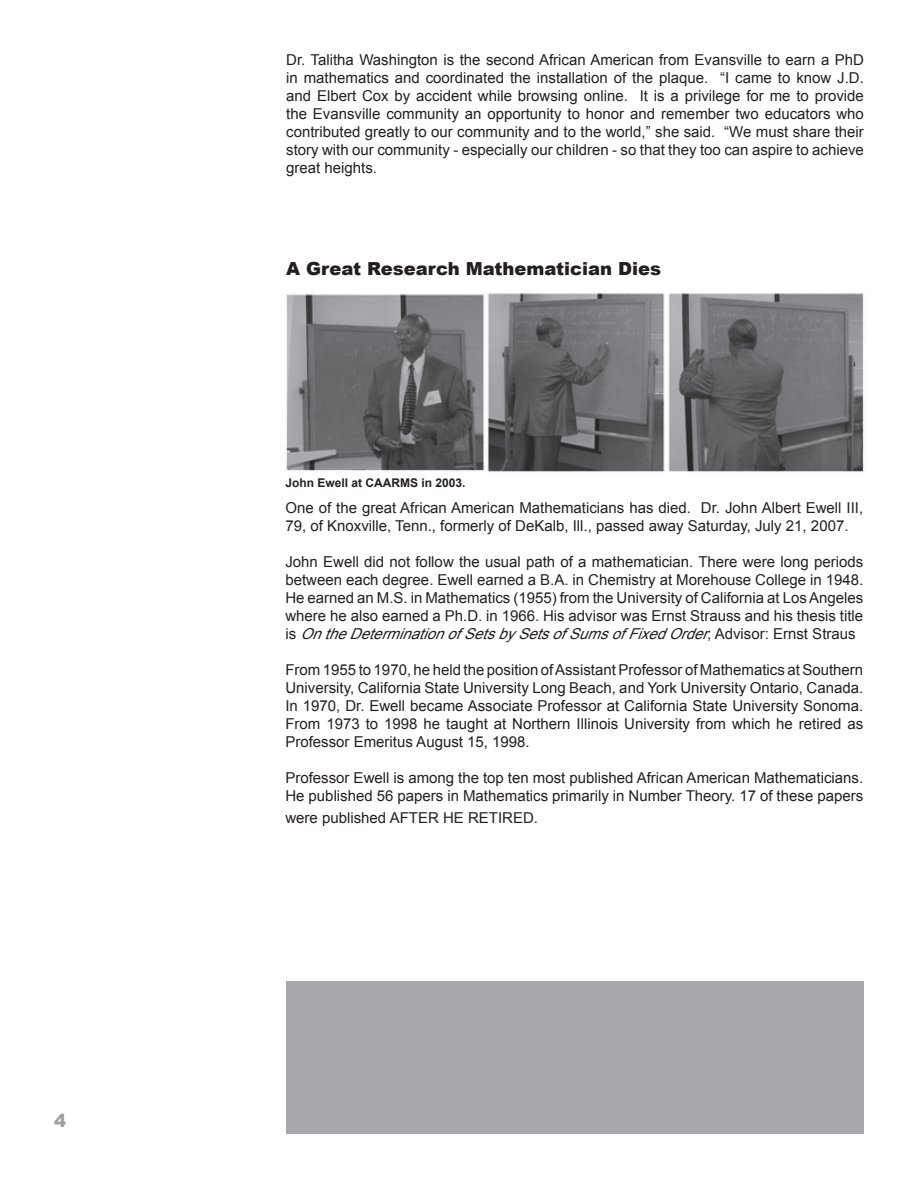
<style>
.page{position:relative;width:918px;height:1188px;background:#fff}
.page>*{position:absolute;margin:0;border:0;box-sizing:border-box;transform-origin:0 0}
.t1{font:900 18px "Arial";color:#231f20}
.t2{font:900 18px "Arial";color:#9d9fa2}
.t3{font:15px/18px "Arial";color:#231f20;text-align:justify}
.t4{font:700 12px "Arial";color:#231f20}
.s1{font-style:italic}
</style>
<div class="page">
<img style="left:286px;top:293px;width:578px;height:179px">
<div style="left:286px;top:981px;width:578px;height:153px;background:#a8a9ad"></div>
<p class="t2" style="left:54px;top:1110px;width:14px">4</p>
<p class="t3" style="left:286px;top:51px;width:579px">Dr. Talitha Washington is the second African American from Evansville to earn a PhD in mathematics and coordinated the installation of the plaque. “I came to know J.D. and Elbert Cox by accident while browsing online. It is a privilege for me to provide the Evansville community an opportunity to honor and remember two educators who contributed greatly to our community and to the world,” she said. “We must share their story with our community - especially our children - so that they too can aspire to achieve great heights.</p>
<p class="t1" style="left:286px;top:259px;width:376px">A Great Research Mathematician Dies</p>
<p class="t4" style="left:285px;top:476px;width:182px">John Ewell at CAARMS in 2003.</p>
<p class="t3" style="left:285px;top:499px;width:579px">One of the great African American Mathematicians has died. Dr. John Albert Ewell III,<br>79, of Knoxville, Tenn., formerly of DeKalb, Ill., passed away Saturday, July 21, 2007.</p>
<p class="t3" style="left:285px;top:553px;width:579px">John Ewell did not follow the usual path of a mathematician. There were long periods between each degree. Ewell earned a B.A. in Chemistry at Morehouse College in 1948.<br>He earned an M.S. in Mathematics (1955) from the University of California at Los Angeles where he also earned a Ph.D. in 1966. His advisor was Ernst Strauss and his thesis title i s <span class="s1">OntheDeterminationofSetsbySetsofSumsofFixedOrder</span>; A d v i s o r : E r n s t S t r a u s</p>
<p class="t3" style="left:285px;top:661px;width:579px">From 1955 to 1970, he held the position of Assistant Professor of Mathematics at Southern University, California State University Long Beach, and York University Ontario, Canada.<br>In 1970, Dr. Ewell became Associate Professor at California State University Sonoma.<br>From 1973 to 1998 he taught at Northern Illinois University from which he retired as Professor Emeritus August 15, 1998.</p>
<p class="t3" style="left:285px;top:769px;width:579px">Professor Ewell is among the top ten most published African American Mathematicians.<br>He published 56 papers in Mathematics primarily in Number Theory. 17 of these papers</p>
<p class="t3" style="left:285px;top:808px;width:254px">were published AFTER HE RETIRED.</p>
</div>
